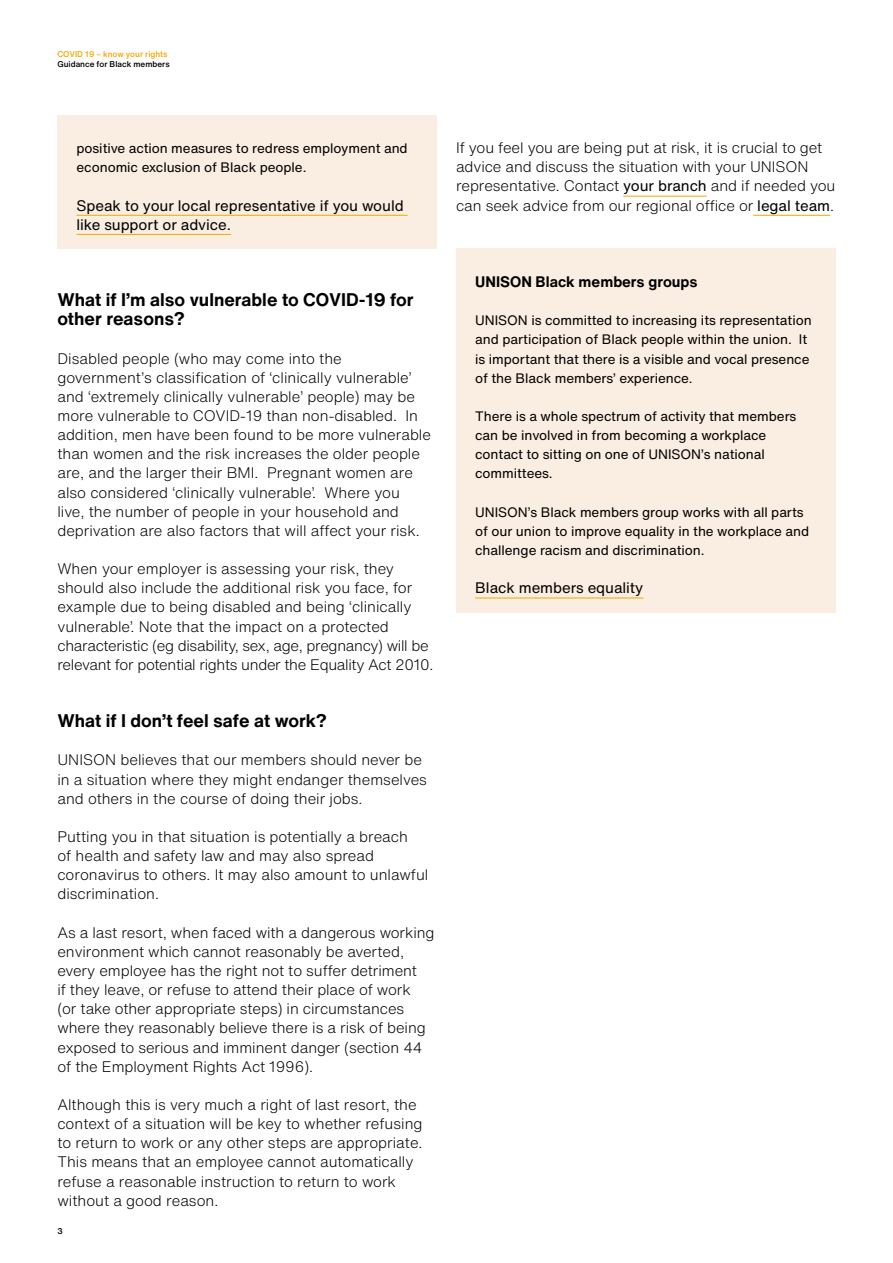
<style>
.page{position:relative;width:893px;height:1263px;background:#fff}
.page>*{position:absolute;margin:0;border:0;box-sizing:border-box;transform-origin:0 0}
.t1{font:700 18px/19.2px "Helvetica Now Text";color:#000}
.t2{font:300 15px/19.2px "Helvetica Now Text";color:#000}
.t3{font:15px/19.2px "Helvetica Now Text";letter-spacing:-.005em;color:#000}
.t4{font:700 15px "Helvetica Now Text";color:#000}
.t5{font:13.5px/19.2px "Helvetica Now Text";letter-spacing:-.005em;color:#000}
.t6{font:500 8.25px "Helvetica Now Text";color:#000}
.t7{font:500 8.25px "Helvetica Now Text";color:#f4a700}
.s1{font-weight:400}
</style>
<div class="page">
<div style="left:57px;top:115px;width:380px;height:76px;background:#faede1"></div>
<div style="left:57px;top:172px;width:380px;height:77px;background:#faede1"></div>
<hr style="left:77px;top:215px;width:331px;height:1px;background:#f4a700">
<hr style="left:77px;top:234px;width:154px;height:1px;background:#f4a700">
<hr style="left:623px;top:196px;width:84px;height:1px;background:#f4a700">
<hr style="left:753px;top:215px;width:77px;height:1px;background:#f4a700">
<div style="left:456px;top:249px;width:380px;height:57px;background:#faede1"></div>
<div style="left:456px;top:287px;width:380px;height:115px;background:#faede1"></div>
<div style="left:456px;top:383px;width:380px;height:114px;background:#faede1"></div>
<div style="left:456px;top:478px;width:380px;height:96px;background:#faede1"></div>
<div style="left:456px;top:555px;width:380px;height:57px;background:#faede1"></div>
<hr style="left:475px;top:598px;width:168px;height:1px;background:#f4a700">
<p class="t7" style="left:57px;top:48px;width:112px">COVID 19 – know your rights</p>
<p class="t6" style="left:57px;top:58px;width:114px">Guidance for Black members</p>
<p class="t5" style="left:77px;top:138px;width:333px">positive action measures to redress employment and economic exclusion of Black people.</p>
<p class="t3" style="left:77px;top:195px;width:329px">Speak to your local representative if you would like support or advice.</p>
<p class="t1" style="left:57px;top:290px;width:358px">What if I’m also vulnerable to COVID-19 for other reasons?</p>
<p class="t2" style="left:57px;top:348px;width:375px">Disabled people (who may come into the government’s classification of ‘clinically vulnerable’ and ‘extremely clinically vulnerable’ people) may be more vulnerable to COVID-19 than non-disabled. In addition, men have been found to be more vulnerable than women and the risk increases the older people are, and the larger their BMI. Pregnant women are also considered ‘clinically vulnerable’. Where you<br>live, the number of people in your household and deprivation are also factors that will affect your risk.</p>
<p class="t2" style="left:57px;top:559px;width:377px">When your employer is assessing your risk, they should also include the additional risk you face, for example due to being disabled and being ‘clinically vulnerable’. Note that the impact on a protected characteristic (eg disability, sex, age, pregnancy) will be relevant for potential rights under the Equality Act 2010.</p>
<p class="t1" style="left:57px;top:711px;width:271px">What if I don’t feel safe at work?</p>
<p class="t2" style="left:57px;top:750px;width:371px">UNISON believes that our members should never be in a situation where they might endanger themselves and others in the course of doing their jobs.</p>
<p class="t2" style="left:57px;top:826px;width:372px">Putting you in that situation is potentially a breach<br>of health and safety law and may also spread coronavirus to others. It may also amount to unlawful discrimination.</p>
<p class="t2" style="left:57px;top:922px;width:379px">As a last resort, when faced with a dangerous working environment which cannot reasonably be averted, every employee has the right not to suffer detriment<br>if they leave, or refuse to attend their place of work<br>(or take other appropriate steps) in circumstances where they reasonably believe there is a risk of being exposed to serious and imminent danger (section 44 of the Employment Rights Act 1996).</p>
<p class="t2" style="left:57px;top:1094px;width:367px">Although this is very much a right of last resort, the context of a situation will be key to whether refusing to return to work or any other steps are appropriate.<br>This means that an employee cannot automatically refuse a reasonable instruction to return to work without a good reason.</p>
<p class="t6" style="left:57px;top:1225px;width:7px">3</p>
<p class="t2" style="left:456px;top:138px;width:381px">If you feel you are being put at risk, it is crucial to get advice and discuss the situation with your UNISON representative. Contact <span class="s1">your branch</span> and if needed you can seek advice from our regional office or <span class="s1">legal team</span>.</p>
<p class="t4" style="left:475px;top:270px;width:224px">UNISON Black members groups</p>
<p class="t5" style="left:475px;top:311px;width:338px">UNISON is committed to increasing its representation and participation of Black people within the union. It is important that there is a visible and vocal presence of the Black members’ experience.</p>
<p class="t5" style="left:475px;top:406px;width:323px">There is a whole spectrum of activity that members can be involved in from becoming a workplace contact to sitting on one of UNISON’s national committees.</p>
<p class="t5" style="left:475px;top:502px;width:336px">UNISON’s Black members group works with all parts of our union to improve equality in the workplace and challenge racism and discrimination.</p>
<p class="t3" style="left:475px;top:578px;width:170px">Black members equality</p>
</div>
